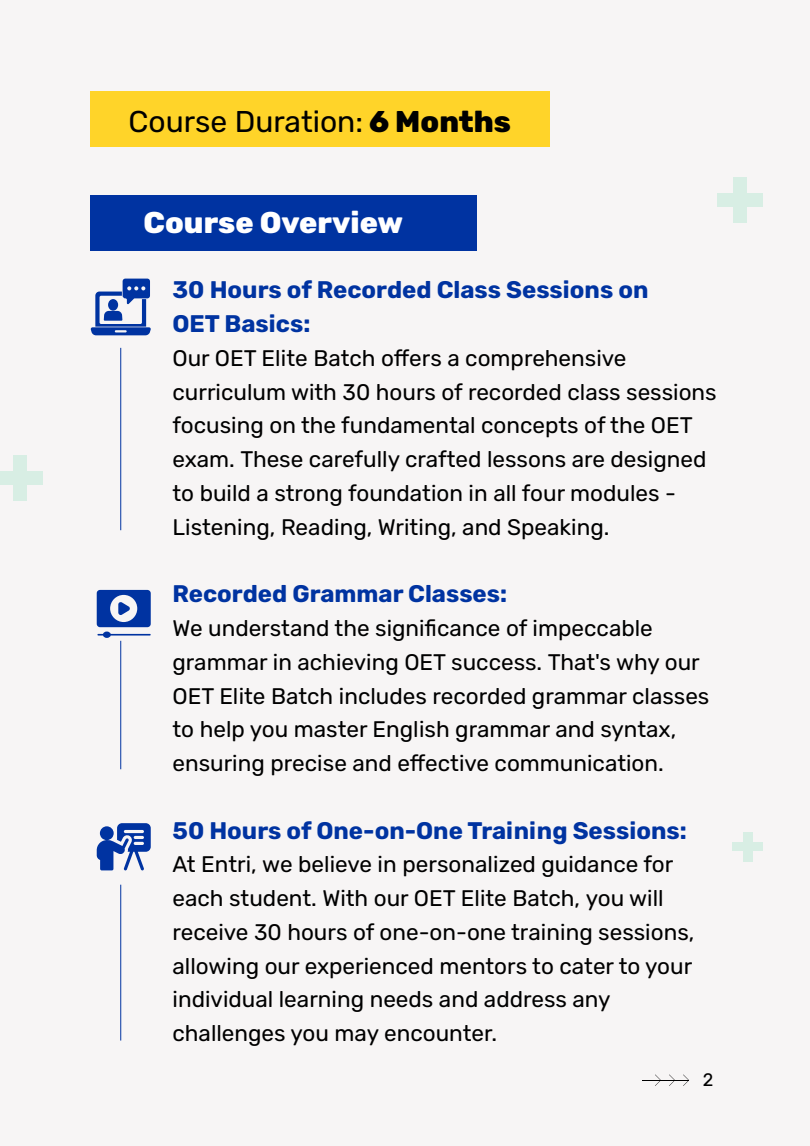
<style>
.page{position:relative;width:810px;height:1146px;background:#fff}
.page>*{position:absolute;margin:0;border:0;box-sizing:border-box;transform-origin:0 0}
.t1{font:30px "Rubik";color:#000}
.t2{font:800 30px "Rubik";color:#fff}
.t3{font:700 24px/33.8px "Rubik";color:#0033a1}
.t4{font:22.5px/33.8px "Rubik";color:#000}
.t5{font:18px "Rubik";color:#000}
.s1{font-weight:800}
</style>
<div class="page">
<div style="left:0;top:0;width:810px;height:1145px;background:#f7f5f5"></div>
<hr style="left:642px;top:1079px;width:47px;height:1px;background:#000">
<svg style="left:655px;top:1074px;width:6px;height:11px"></svg>
<svg style="left:669px;top:1074px;width:6px;height:11px"></svg>
<svg style="left:683px;top:1074px;width:6px;height:11px"></svg>
<div style="left:90px;top:91px;width:460px;height:56px;background:#ffd429"></div>
<div style="left:90px;top:195px;width:387px;height:55px;background:#0033a1"></div>
<svg style="left:91px;top:278px;width:60px;height:57px"></svg>
<svg style="left:97px;top:590px;width:54px;height:47px"></svg>
<svg style="left:97px;top:823px;width:54px;height:47px"></svg>
<hr style="left:120px;top:348px;width:1px;height:182px;background:#0033a1">
<hr style="left:120px;top:640px;width:1px;height:129px;background:#0033a1">
<hr style="left:120px;top:884px;width:1px;height:156px;background:#0033a1">
<div style="left:733px;top:178px;width:14px;height:45px;background:#d8eee4"></div>
<div style="left:718px;top:193px;width:45px;height:14px;background:#d8eee4"></div>
<div style="left:13px;top:456px;width:14px;height:45px;background:#d8eee4"></div>
<div style="left:0;top:471px;width:43px;height:14px;background:#d8eee4"></div>
<div style="left:743px;top:832px;width:9px;height:29px;background:#d8eee4"></div>
<div style="left:733px;top:842px;width:30px;height:9px;background:#d8eee4"></div>
<h1 class="t1" style="left:129px;top:104px;width:384px">Course Duration: <span class="s1">6 Months</span></h1>
<h1 class="t2" style="left:144px;top:206px;width:261px">Course Overview</h1>
<p class="t3" style="left:172px;top:273px;width:477px">30 Hours of Recorded Class Sessions on<br>OET Basics:</p>
<p class="t4" style="left:172px;top:341px;width:546px">Our OET Elite Batch offers a comprehensive curriculum with 30 hours of recorded class sessions focusing on the fundamental concepts of the OET exam. These carefully crafted lessons are designed to build a strong foundation in all four modules - Listening, Reading, Writing, and Speaking.</p>
<p class="t3" style="left:172px;top:577px;width:336px">Recorded Grammar Classes:</p>
<p class="t4" style="left:172px;top:611px;width:538px">We understand the significance of impeccable grammar in achieving OET success. That's why our OET Elite Batch includes recorded grammar classes to help you master English grammar and syntax, ensuring precise and effective communication.</p>
<p class="t3" style="left:172px;top:813px;width:516px">50 Hours of One-on-One Training Sessions:</p>
<p class="t4" style="left:172px;top:848px;width:523px">At Entri, we believe in personalized guidance for each student. With our OET Elite Batch, you will receive 30 hours of one-on-one training sessions, allowing our experienced mentors to cater to your individual learning needs and address any challenges you may encounter.</p>
<p class="t5" style="left:703px;top:1069px;width:12px">2</p>
</div>
